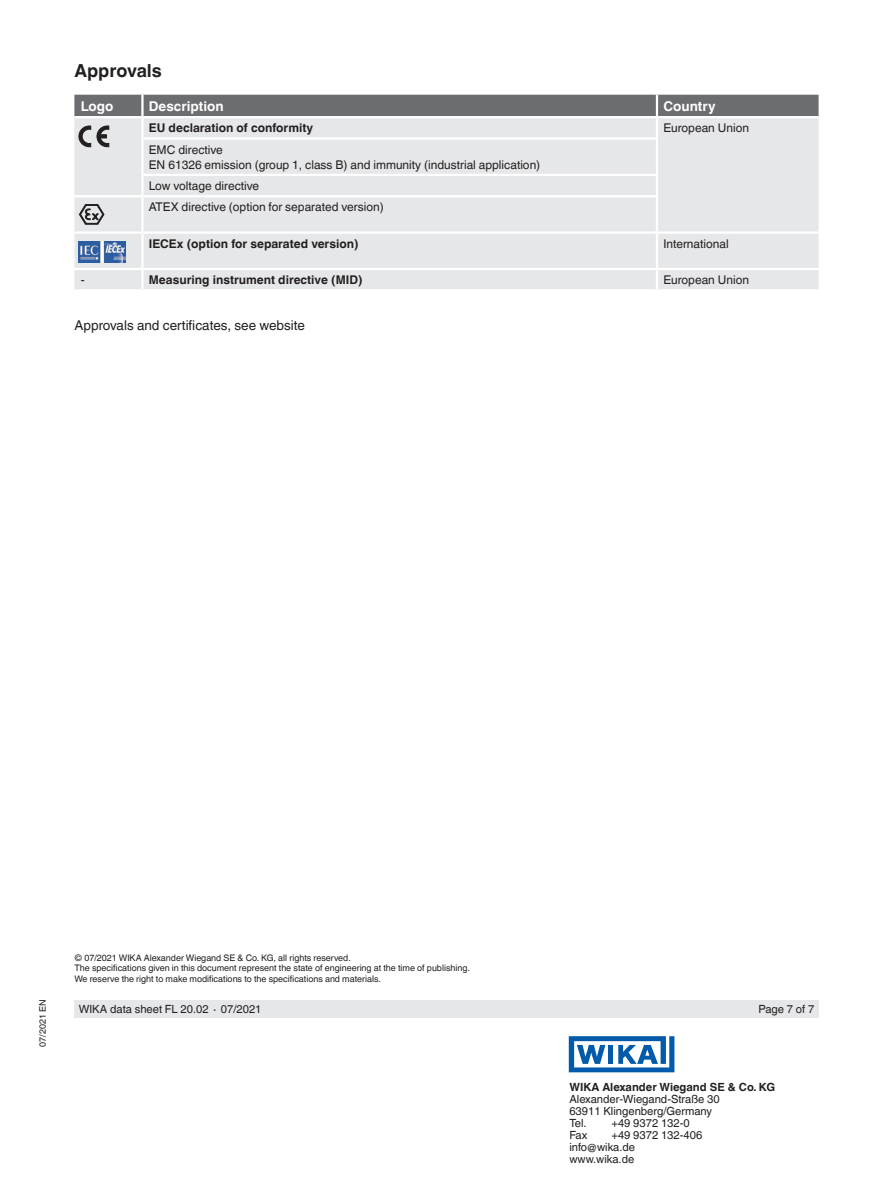
<style>
.page{position:relative;width:893px;height:1188px;background:#fff}
.page>*{position:absolute;margin:0;border:0;box-sizing:border-box;transform-origin:0 0}
.t1{font:700 18px "Helvetica World";color:#231f20}
.t2{font:13.5px "Helvetica World";color:#231f20}
.t3{font:700 13.5px "Helvetica World";color:#fff}
.t4{font:12px/15px "Helvetica World";color:#231f20}
.t5{font:700 12px "Helvetica World";color:#231f20}
.t6{font:11.25px/12px "Helvetica World";color:#231f20}
.t7{font:700 11.25px "Helvetica World";color:#231f20}
.t8{font:9px/10.5px "Helvetica World";color:#231f20}
</style>
<div class="page">
<div style="left:74px;top:1000px;width:745px;height:18px;background:#e6e7e9"></div>
<svg style="left:569px;top:1036px;width:105px;height:36px"></svg>
<div style="left:74px;top:147px;width:745px;height:142px;background:#e6e7e9"></div>
<hr style="left:142px;top:268px;width:515px;height:2px;background:#fff">
<hr style="left:74px;top:231px;width:68px;height:3px;background:#fff">
<hr style="left:142px;top:231px;width:515px;height:3px;background:#fff">
<hr style="left:141px;top:140px;width:3px;height:34px;background:#fff">
<hr style="left:141px;top:176px;width:3px;height:19px;background:#fff">
<hr style="left:74px;top:195px;width:68px;height:2px;background:#fff">
<hr style="left:656px;top:140px;width:2px;height:34px;background:#fff">
<svg style="left:656px;top:176px;width:2px;height:19px"></svg>
<hr style="left:656px;top:197px;width:2px;height:34px;background:#fff">
<hr style="left:657px;top:231px;width:162px;height:3px;background:#fff">
<hr style="left:657px;top:268px;width:162px;height:2px;background:#fff">
<hr style="left:74px;top:268px;width:68px;height:2px;background:#fff">
<hr style="left:656px;top:234px;width:2px;height:34px;background:#fff">
<svg style="left:656px;top:270px;width:2px;height:19px"></svg>
<hr style="left:141px;top:197px;width:3px;height:34px;background:#fff">
<hr style="left:141px;top:234px;width:3px;height:34px;background:#fff">
<hr style="left:141px;top:270px;width:3px;height:19px;background:#fff">
<hr style="left:141px;top:174px;width:517px;height:2px;background:#fff">
<hr style="left:142px;top:195px;width:516px;height:2px;background:#fff">
<svg style="left:74px;top:95px;width:745px;height:52px;background:#b5b6b8"></svg>
<svg style="left:79px;top:204px;width:26px;height:21px"></svg>
<img style="left:79px;top:241px;width:47px;height:22px">
<h1 class="t1" style="left:74px;top:60px;width:89px">Approvals</h1>
<h2 class="t3" style="left:81px;top:98px;width:34px">Logo</h2>
<h2 class="t3" style="left:149px;top:98px;width:76px">Description</h2>
<h2 class="t3" style="left:663px;top:98px;width:54px">Country</h2>
<h3 class="t5" style="left:149px;top:121px;width:166px">EU declaration of conformity</h3>
<h3 class="t4" style="left:663px;top:120px;width:87px">European Union</h3>
<h3 class="t4" style="left:149px;top:142px;width:393px">EMC directive<br>EN 61326 emission (group 1, class B) and immunity (industrial application)</h3>
<h3 class="t4" style="left:149px;top:175px;width:236px;line-height:21.3px">Low voltage directive<br>ATEX directive (option for separated version)</h3>
<h3 class="t5" style="left:149px;top:236px;width:211px">IECEx (option for separated version)</h3>
<h3 class="t4" style="left:663px;top:236px;width:67px">International</h3>
<h3 class="t4" style="left:81px;top:272px;width:5px">-</h3>
<h3 class="t5" style="left:149px;top:273px;width:215px">Measuring instrument directive (MID)</h3>
<h3 class="t4" style="left:663px;top:272px;width:87px">European Union</h3>
<h2 class="t2" style="left:74px;top:318px;width:232px">Approvals and certificates, see website</h2>
<p class="t8" style="left:37px;top:1047px;width:49px;rotate:-90deg">07/2021 EN</p>
<p class="t8" style="left:74px;top:952px;width:397px">© 07/2021 WIKA Alexander Wiegand SE &amp; Co. KG, all rights reserved.<br>The specifications given in this document represent the state of engineering at the time of publishing.<br>We reserve the right to make modifications to the specifications and materials.</p>
<p class="t6" style="left:79px;top:1003px;width:184px">WIKA data sheet FL 20.02 ∙ 07/2021</p>
<p class="t6" style="left:759px;top:1003px;width:57px">Page 7 of 7</p>
<p class="t7" style="left:569px;top:1081px;width:207px">WIKA Alexander Wiegand SE &amp; Co. KG</p>
<p class="t6" style="left:569px;top:1093px;width:152px">Alexander-Wiegand-Straße 30<br>63911 Klingenberg/Germany<br>Tel.</p>
<p class="t6" style="left:611px;top:1117px;width:80px">+49 9372 132-0</p>
<p class="t6" style="left:569px;top:1129px;width:19px">Fax</p>
<p class="t6" style="left:569px;top:1129px;width:134px;text-indent:42px">+49 9372 132-406 info@wika.de www.wika.de</p>
</div>
